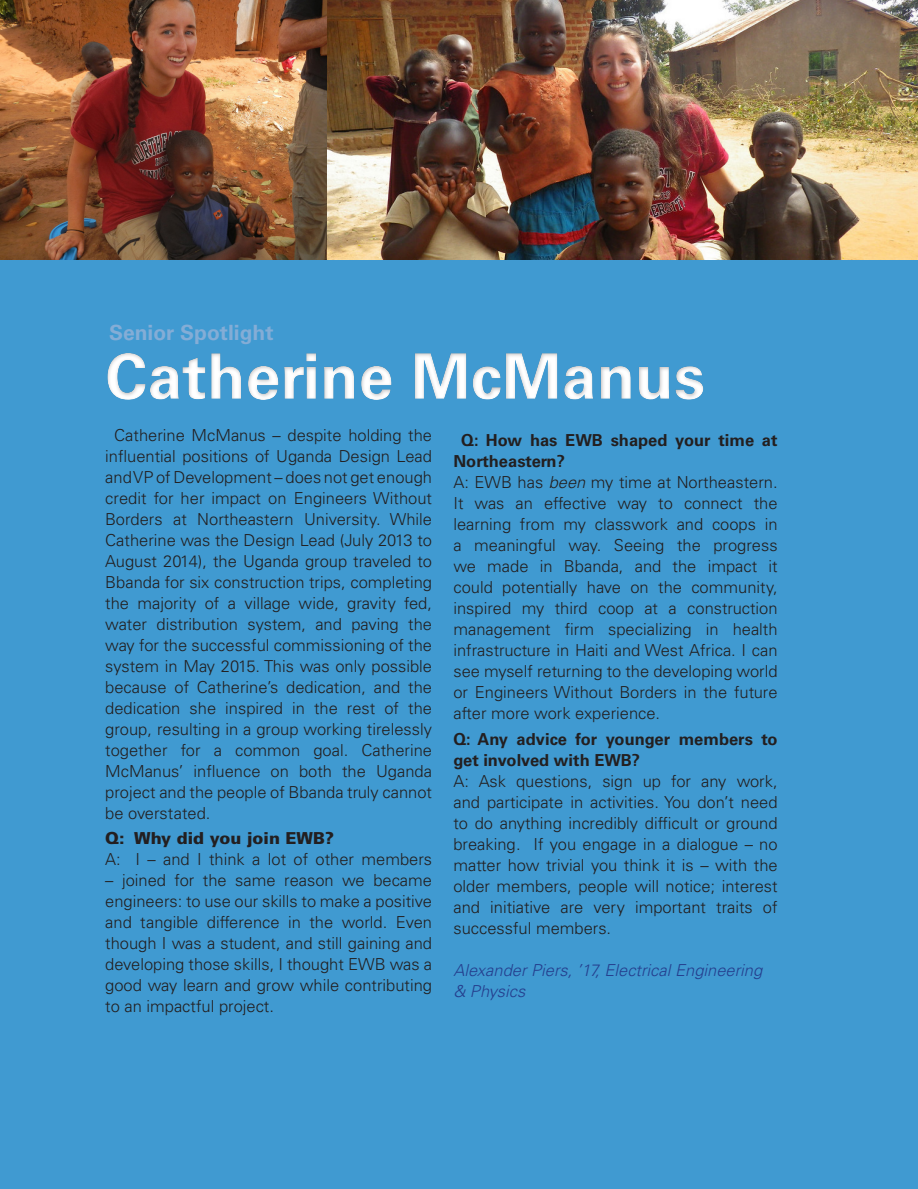
<style>
.page{position:relative;width:918px;height:1189px;background:#fff}
.page>*{position:absolute;margin:0;border:0;box-sizing:border-box;transform-origin:0 0}
.t1{font:700 63px "Univers LT Std";color:#fff}
.Paragraph_Style_1{font:700 21px "Univers LT Std";color:#84add6}
.Paragraph_Style_1-2{font:300 16.5px/21px "Univers LT Std";color:#231f20;text-align:justify}
.Paragraph_Style_1-3{font:700 16.5px/21px "Univers LT Std";color:#231f20}
.Paragraph_Style_1-4{font:italic 300 16.5px/21px "Univers LT Std";color:#253f8e}
.Paragraph_Style_1-5{font:900 16.5px "Univers LT Std";color:#231f20}
.s1{font-style:italic}
</style>
<div class="page">
<div style="left:0;top:1px;width:917px;height:1187px;background:#409ad1"></div>
<img style="left:0;top:1px;width:917px;height:259px">
<div style="left:93px;top:338px;width:678px;height:78px;background:#231f20;opacity:.3"></div>
<p class="Paragraph_Style_1" style="left:109px;top:320px;width:166px">Senior Spotlight</p>
<h1 class="t1" style="left:105px;top:339px;width:601px">Catherine McManus</h1>
<p class="Paragraph_Style_1-2" style="left:105px;top:424px;width:328px;text-indent:9px">Catherine McManus – despite holding the influential positions of Uganda Design Lead and VP of Development – does not get enough credit for her impact on Engineers Without Borders at Northeastern University. While Catherine was the Design Lead (July 2013 to August 2014), the Uganda group traveled to Bbanda for six construction trips, completing the majority of a village wide, gravity fed, water distribution system, and paving the way for the successful commissioning of the system in May 2015. This was only possible because of Catherine’s dedication, and the dedication she inspired in the rest of the group, resulting in a group working tirelessly together for a common goal. Catherine McManus’ influence on both the Uganda project and the people of Bbanda truly cannot be overstated.</p>
<p class="Paragraph_Style_1-5" style="left:105px;top:828px;width:230px">Q: Why did you join EWB?</p>
<p class="Paragraph_Style_1-2" style="left:105px;top:849px;width:328px">A: I – and I think a lot of other members</p>
<p class="Paragraph_Style_1-2" style="left:105px;top:870px;width:328px">– joined for the same reason we became engineers: to use our skills to make a positive and tangible difference in the world. Even though I was a student, and still gaining and developing those skills, I thought EWB was a good way learn and grow while contributing to an impactful project.</p>
<p class="Paragraph_Style_1-3" style="left:453px;top:430px;width:325px;text-indent:8px">Q: How has EWB shaped your time at<br>Northeastern?</p>
<p class="Paragraph_Style_1-2" style="left:453px;top:472px;width:326px">A: EWB has <span class="s1">been</span> my time at Northeastern.<br>It was an effective way to connect the learning from my classwork and coops in a meaningful way. Seeing the progress we made in Bbanda, and the impact it could potentially have on the community, inspired my third coop at a construction management firm specializing in health infrastructure in Haiti and West Africa. I can see myself returning to the developing world or Engineers Without Borders in the future after more work experience.</p>
<p class="Paragraph_Style_1-3" style="left:453px;top:728px;width:326px">Q: Any advice for younger members to get involved with EWB?</p>
<p class="Paragraph_Style_1-2" style="left:453px;top:770px;width:326px">A: Ask questions, sign up for any work, and participate in activities. You don’t need to do anything incredibly difficult or ground breaking. If you engage in a dialogue – no matter how trivial you think it is – with the older members, people will notice; interest and initiative are very important traits of successful members.</p>
<p class="Paragraph_Style_1-4" style="left:453px;top:959px;width:310px">Alexander Piers, ’17, Electrical Engineering &amp; Physics</p>
</div>
